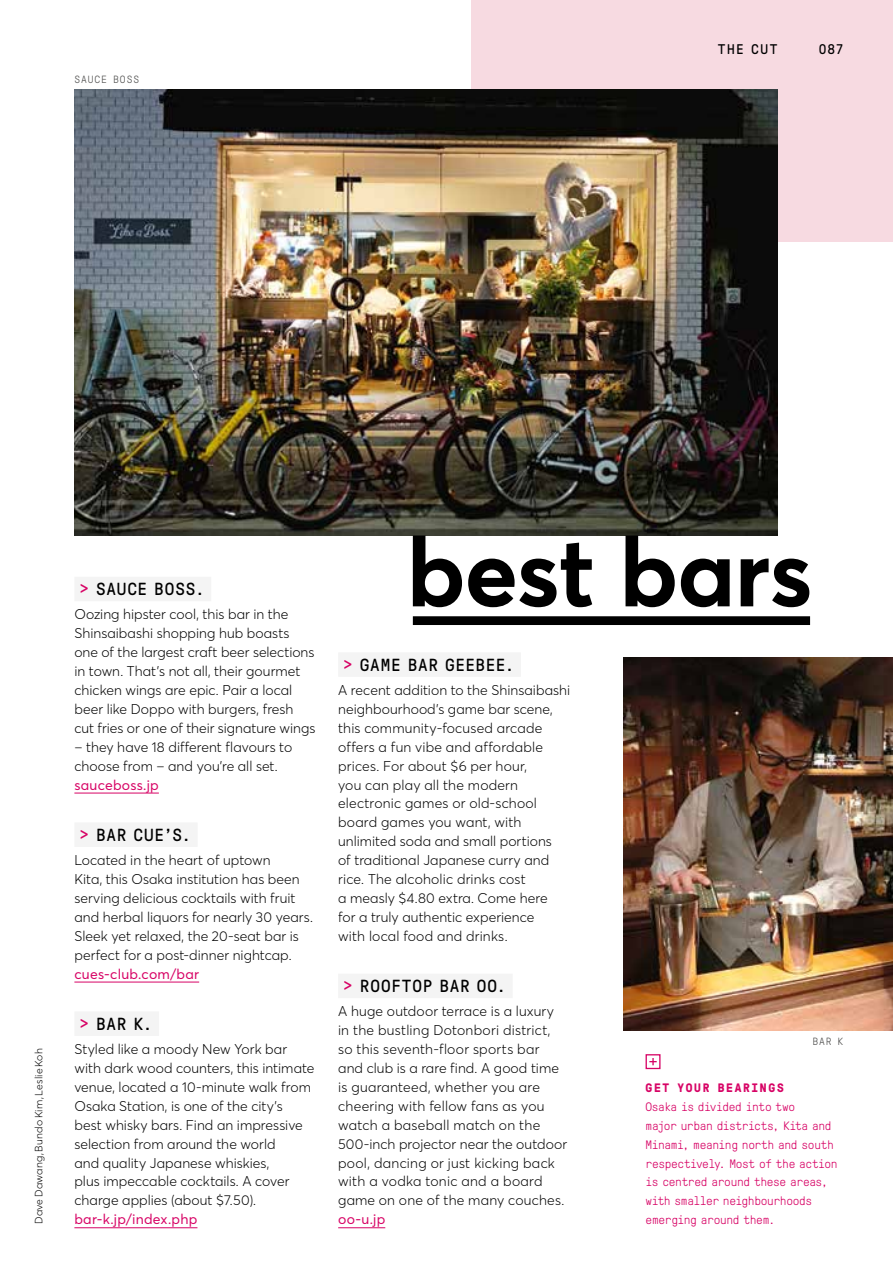
<style>
.page{position:relative;width:893px;height:1265px;background:#fff}
.page>*{position:absolute;margin:0;border:0;box-sizing:border-box;transform-origin:0 0}
.t1{font:700 96.25px "Averta Std";letter-spacing:-.01em;color:#000}
.t2{font:17.5px "GT Pressura Mono";letter-spacing:.04em;color:#000}
.t3{font:300 14px/18.9px "Averta Std";letter-spacing:.005em;color:#000}
.t4{font:14px "Averta Std";letter-spacing:.02em;color:#d70365}
.t5{font:14px "GT Pressura Mono";letter-spacing:.11em;color:#000}
.t6{font:300 12.25px/18.9px "GT Pressura Mono";letter-spacing:-.03em;color:#d70365}
.t7{font:700 12.25px "GT Pressura Mono";letter-spacing:.14em;color:#d70365}
.t8{font:300 10.5px "Averta Std";letter-spacing:.025em;color:#000}
.t9{font:300 10.5px "GT Pressura Mono";letter-spacing:.09em;color:#575756}
.s1{color:#d70365}
</style>
<div class="page">
<div style="left:472px;top:0;width:421px;height:241px;background:#f7dae1"></div>
<div style="left:74px;top:577px;width:137px;height:24px;background:#f4f4f4"></div>
<hr style="left:74px;top:793px;width:85px;height:1px;background:#d70365">
<div style="left:74px;top:822px;width:124px;height:25px;background:#f4f4f4"></div>
<hr style="left:74px;top:982px;width:125px;height:1px;background:#d70365">
<div style="left:74px;top:1011px;width:85px;height:25px;background:#f4f4f4"></div>
<hr style="left:74px;top:1227px;width:123px;height:1px;background:#d70365">
<div style="left:646px;top:1054px;width:14px;height:15px;border:1px solid #d70365"></div>
<svg style="left:649px;top:1058px;width:8px;height:7px"></svg>
<img style="left:624px;top:657px;width:269px;height:373px">
<img style="left:74px;top:89px;width:703px;height:446px">
<div style="left:413px;top:616px;width:397px;height:9px;background:#000"></div>
<div style="left:338px;top:652px;width:183px;height:25px;background:#f4f4f4"></div>
<div style="left:338px;top:974px;width:175px;height:24px;background:#f4f4f4"></div>
<hr style="left:338px;top:1227px;width:47px;height:1px;background:#d70365">
<p class="t9" style="left:74px;top:74px;width:66px">SAUCE BOSS</p>
<p class="t5" style="left:718px;top:42px;width:61px">THE CUT</p>
<p class="t5" style="left:819px;top:42px;width:26px">087</p>
<p class="t8" style="left:31px;top:1224px;width:178px;rotate:-90deg">Dave Dawang, Bundo Kim, Leslie Koh</p>
<p class="t2" style="left:79px;top:580px;width:127px"><span class="s1">&gt;</span> SAUCE BOSS.</p>
<p class="t3" style="left:74px;top:605px;width:242px">Oozing hipster cool, this bar in the Shinsaibashi shopping hub boasts one of the largest craft beer selections in town. That’s not all, their gourmet chicken wings are epic. Pair a local beer like Doppo with burgers, fresh cut fries or one of their signature wings</p>
<p class="t3" style="left:74px;top:737px;width:219px">– they have 18 different flavours to choose from – and you’re all set.</p>
<p class="t4" style="left:74px;top:775px;width:86px">sauceboss.jp</p>
<p class="t2" style="left:79px;top:826px;width:113px"><span class="s1">&gt;</span> BAR CUE’S.</p>
<p class="t3" style="left:74px;top:850px;width:240px">Located in the heart of uptown<br>Kita, this Osaka institution has been serving delicious cocktails with fruit and herbal liquors for nearly 30 years.<br>Sleek yet relaxed, the 20-seat bar is perfect for a post-dinner nightcap.</p>
<p class="t4" style="left:74px;top:964px;width:126px">cues-club.com/bar</p>
<p class="t2" style="left:79px;top:1015px;width:75px"><span class="s1">&gt;</span> BAR K.</p>
<p class="t3" style="left:74px;top:1039px;width:242px">Styled like a moody New York bar with dark wood counters, this intimate venue, located a 10-minute walk from Osaka Station, is one of the city’s<br>best whisky bars. Find an impressive selection from around the world<br>and quality Japanese whiskies,<br>plus impeccable cocktails. A cover charge applies (about $7.50).</p>
<p class="t4" style="left:74px;top:1210px;width:125px">bar-k.jp/index.php</p>
<h1 class="t1" style="left:407px;top:505px;width:407px">best bars</h1>
<p class="t2" style="left:343px;top:656px;width:173px"><span class="s1">&gt;</span> GAME BAR GEEBEE.</p>
<p class="t3" style="left:338px;top:680px;width:234px">A recent addition to the Shinsaibashi neighbourhood’s game bar scene, this community-focused arcade offers a fun vibe and affordable prices. For about $6 per hour,<br>you can play all the modern electronic games or old-school board games you want, with unlimited soda and small portions<br>of traditional Japanese curry and rice. The alcoholic drinks cost<br>a measly $4.80 extra. Come here<br>for a truly authentic experience<br>with local food and drinks.</p>
<p class="t2" style="left:343px;top:977px;width:164px"><span class="s1">&gt;</span> ROOFTOP BAR OO.</p>
<p class="t3" style="left:338px;top:1001px;width:230px">A huge outdoor terrace is a luxury in the bustling Dotonbori district, so this seventh-floor sports bar and club is a rare find. A good time is guaranteed, whether you are cheering with fellow fans as you watch a baseball match on the<br>500-inch projector near the outdoor pool, dancing or just kicking back with a vodka tonic and a board game on one of the many couches.</p>
<p class="t4" style="left:338px;top:1210px;width:49px">oo-u.jp</p>
<p class="t9" style="left:812px;top:1035px;width:32px">BAR K</p>
<p class="t7" style="left:646px;top:1081px;width:140px">GET YOUR BEARINGS</p>
<p class="t6" style="left:646px;top:1097px;width:194px">Osaka is divided into two<br>major urban districts, Kita and<br>Minami, meaning north and south respectively. Most of the action is centred around these areas, with smaller neighbourhoods emerging around them.</p>
</div>
